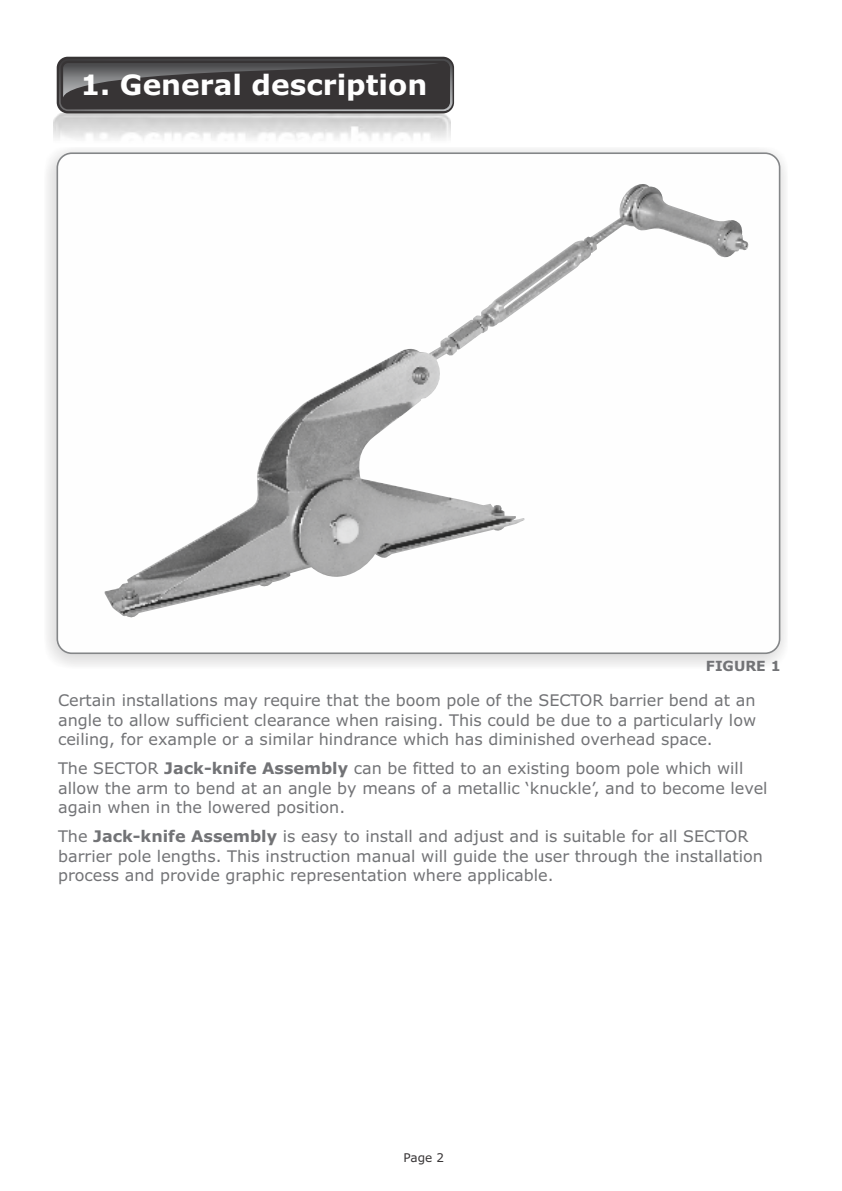
<style>
.page{position:relative;width:842px;height:1191px;background:#fff}
.page>*{position:absolute;margin:0;border:0;box-sizing:border-box;transform-origin:0 0}
.t1{font:700 28px "Verdana";color:#fefefe}
.t2{font:16px/19.4px "Verdana";color:#727376}
.t3{font:700 14px "Verdana";color:#727376}
.t4{font:12px "Verdana";color:#373435}
.s1{font-weight:700}
</style>
<div class="page">
<div style="left:57px;top:57px;width:397px;height:56px;background:linear-gradient(to right,#3e3b3c,#464445);border-radius:11px"></div>
<svg style="left:59px;top:59px;width:394px;height:52px;background:#686869"></svg>
<div style="left:61px;top:61px;width:389px;height:48px;background:#373435;border-radius:7px"></div>
<svg style="left:63px;top:63px;width:373px;height:34px"></svg>
<div style="left:44px;top:147px;width:744px;height:521px;background:#373435;opacity:.2"></div>
<div style="left:57px;top:152px;width:723px;height:502px;background:#fefefe;border:2px solid #848688;border-radius:14px"></div>
<img style="left:54px;top:113px;width:397px;height:60px">
<img style="left:105px;top:184px;width:644px;height:434px">
<h1 class="t1" style="left:80px;top:74px;width:349px">1. General description</h1>
<p class="t3" style="left:706px;top:660px;width:76px">FIGURE 1</p>
<p class="t2" style="left:58px;top:692px;width:699px;text-align:justify">Certain installations may require that the boom pole of the SECTOR barrier bend at an angle to allow sufficient clearance when raising. This could be due to a particularly low ceiling, for example or a similar hindrance which has diminished overhead space.</p>
<p class="t2" style="left:58px;top:760px;width:711px">The SECTOR <span class="s1">Jack-knife Assembly</span> can be fitted to an existing boom pole which will allow the arm to bend at an angle by means of a metallic ‘knuckle’, and to become level again when in the lowered position.</p>
<p class="t2" style="left:58px;top:828px;width:706px">The <span class="s1">Jack-knife Assembly</span> is easy to install and adjust and is suitable for all SECTOR barrier pole lengths. This instruction manual will guide the user through the installation process and provide graphic representation where applicable.</p>
<p class="t4" style="left:404px;top:1153px;width:42px">Page 2</p>
</div>
